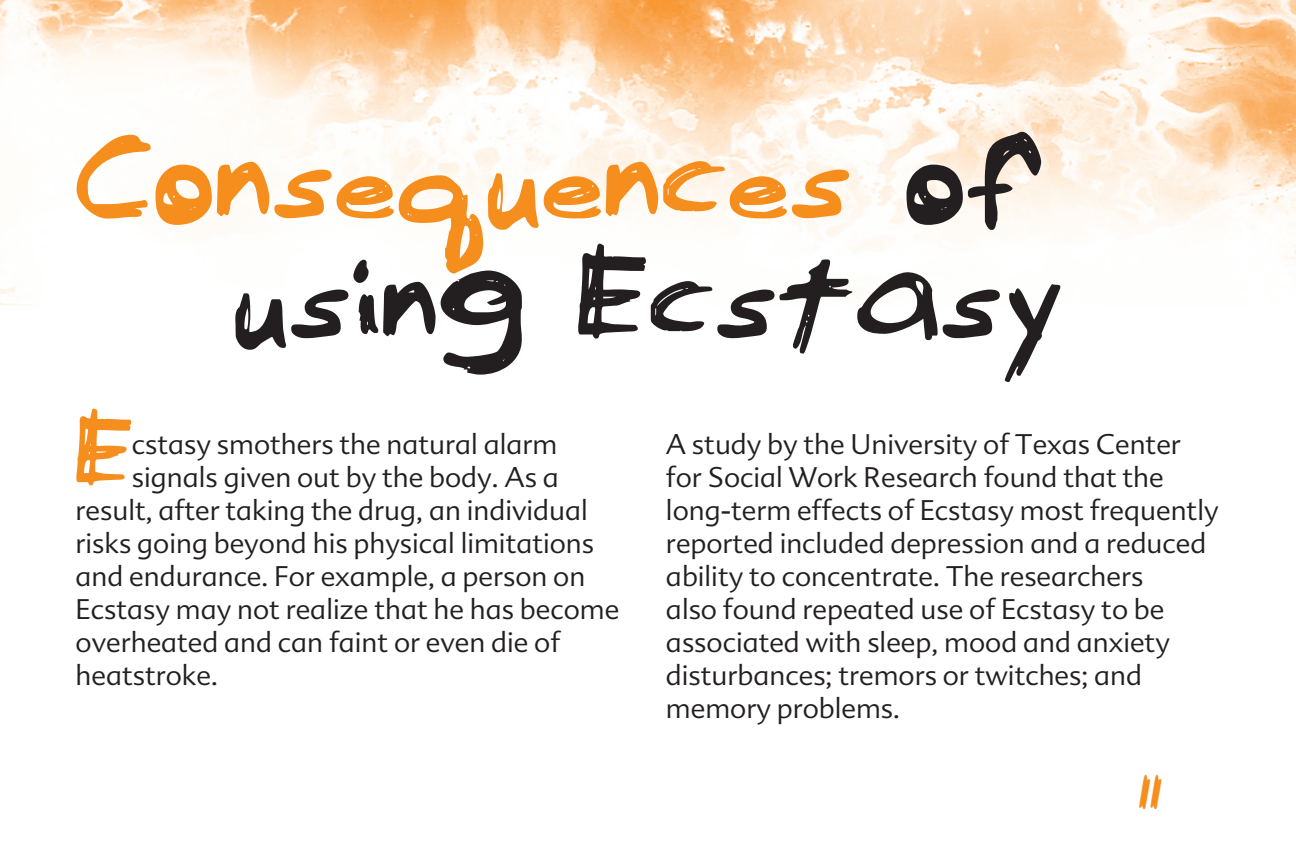
<style>
.page{position:relative;width:1296px;height:864px;background:#fff}
.page>*{position:absolute;margin:0;border:0;box-sizing:border-box;transform-origin:0 0}
.t1{font:99px/120px "Serpico Accented";letter-spacing:.03em;color:#231f20;text-align:right}
.t2{font:80.1px "Serpico Accented";color:#f68e1e}
.t3{font:36px "Serpico Accented";color:#f68e1e}
.t4{font:300 27px/33px "Advert";color:#231f20}
.s1{color:#f68e1e}
</style>
<div class="page">
<img style="left:0;top:0;width:755px;height:305px">
<img style="left:755px;top:0;width:541px;height:298px">
<h1 class="t1" style="left:76px;top:127px;width:987px"><span class="s1">Consequences</span> of using Ecstasy</h1>
<h2 class="t2" style="left:76px;top:413px;width:58px">E</h2>
<p class="t4" style="left:666px;top:428px;width:554px">A study by the University of Texas Center for Social Work Research found that the long‑term effects of Ecstasy most frequently reported included depression and a reduced ability to concentrate. The researchers<br>also found repeated use of Ecstasy to be associated with sleep, mood and anxiety disturbances; tremors or twitches; and memory problems.</p>
<p class="t4" style="left:132px;top:428px;width:427px">cstasy smothers the natural alarm</p>
<p class="t4" style="left:132px;top:461px;width:428px">signals given out by the body. As a</p>
<p class="t4" style="left:76px;top:494px;width:514px">result, after taking the drug, an individual</p>
<p class="t4" style="left:76px;top:527px;width:520px">risks going beyond his physical limitations</p>
<p class="t4" style="left:76px;top:560px;width:511px">and endurance. For example, a person on</p>
<p class="t4" style="left:76px;top:593px;width:545px">Ecstasy may not realize that he has become</p>
<p class="t4" style="left:76px;top:626px;width:486px">overheated and can faint or even die of</p>
<p class="t4" style="left:76px;top:659px;width:144px">heatstroke.</p>
<h3 class="t3" style="left:1139px;top:775px;width:24px">11</h3>
</div>
